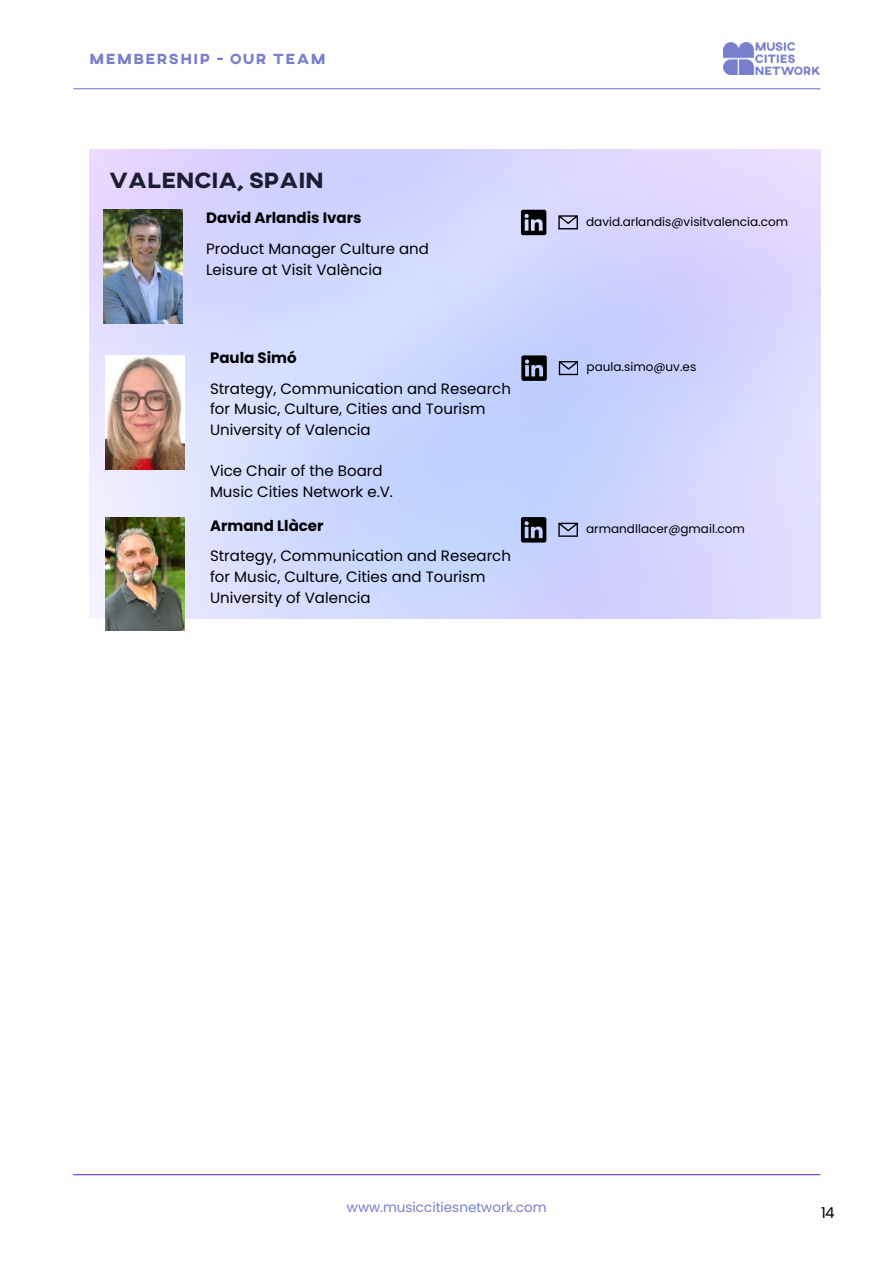
<style>
.page{position:relative;width:894px;height:1264px;background:#fff}
.page>*{position:absolute;margin:0;border:0;box-sizing:border-box;transform-origin:0 0}
.t1{font:800 22.5px "AXIS";color:#1d1d32}
.t2{font:15px/20.7px "Poppins";color:#000}
.t3{font:700 15px "Poppins";color:#000}
.t4{font:800 15px "AXIS";letter-spacing:.1em;color:#787fcd}
.t5{font:13.5px "Poppins";color:#787fcd}
.t6{font:12px "Poppins";color:#000}
</style>
<div class="page">
<img style="left:89px;top:150px;width:730px;height:468px">
<img style="left:103px;top:210px;width:79px;height:113px">
<img style="left:106px;top:355px;width:78px;height:114px">
<img style="left:106px;top:517px;width:78px;height:113px">
<svg style="left:558px;top:215px;width:19px;height:14px"></svg>
<svg style="left:521px;top:210px;width:25px;height:25px"></svg>
<svg style="left:558px;top:522px;width:19px;height:15px"></svg>
<svg style="left:521px;top:517px;width:25px;height:25px"></svg>
<svg style="left:558px;top:361px;width:19px;height:14px"></svg>
<svg style="left:521px;top:355px;width:25px;height:26px"></svg>
<hr style="left:73px;top:1174px;width:747px;height:1px;background:#693bd7">
<hr style="left:73px;top:88px;width:747px;height:1px;background:#787fcd">
<img style="left:723px;top:42px;width:96px;height:33px">
<p class="t4" style="left:89px;top:49px;width:238px">MEMBERSHIP - OUR TEAM</p>
<h1 class="t1" style="left:109px;top:166px;width:216px">VALENCIA, SPAIN</h1>
<p class="t3" style="left:206px;top:207px;width:157px">David Arlandis Ivars</p>
<p class="t2" style="left:206px;top:238px;width:224px">Product Manager Culture and<br>Leisure at Visit València</p>
<p class="t3" style="left:210px;top:347px;width:88px">Paula Simó</p>
<p class="t2" style="left:210px;top:378px;width:302px">Strategy, Communication and Research for Music, Culture, Cities and Tourism<br>University of Valencia</p>
<p class="t2" style="left:210px;top:460px;width:184px">Vice Chair of the Board<br>Music Cities Network e.V.</p>
<p class="t3" style="left:210px;top:515px;width:115px">Armand Llàcer</p>
<p class="t2" style="left:210px;top:545px;width:302px">Strategy, Communication and Research for Music, Culture, Cities and Tourism<br>University of Valencia</p>
<p class="t6" style="left:586px;top:213px;width:203px">david.arlandis@visitvalencia.com</p>
<p class="t6" style="left:586px;top:359px;width:111px">paula.simo@uv.es</p>
<p class="t6" style="left:586px;top:520px;width:160px">armandllacer@gmail.com</p>
<p class="t5" style="left:347px;top:1198px;width:201px">www.musiccitiesnetwork.com</p>
<p class="t2" style="left:821px;top:1202px;width:15px">14</p>
</div>
